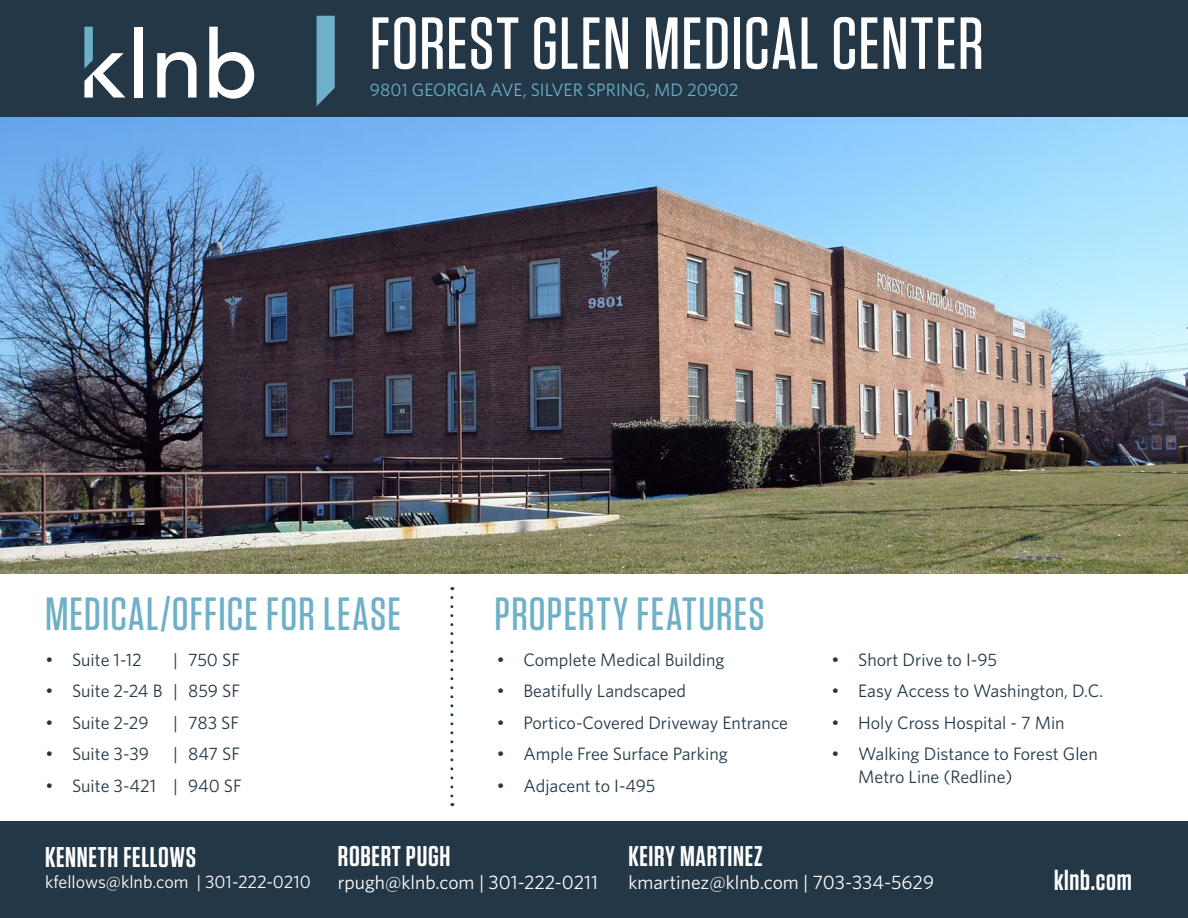
<style>
.page{position:relative;width:1188px;height:918px;background:#fff}
.page>*{position:absolute;margin:0;border:0;box-sizing:border-box;transform-origin:0 0}
.t1{font:500 73.5px "Tungsten";letter-spacing:.015em;color:#fff}
.t2{font:500 46.5px "Tungsten";letter-spacing:.025em;color:#6db0c8}
.t3{font:600 28.5px "Tungsten";letter-spacing:.025em;color:#fff}
.t4{font:19.5px "Whitney";color:#fff}
.t5{font:18px/22.5px "Whitney";color:#233746}
.t6{font:18px "Whitney";color:#6db0c8}
.t7{font:18px "Whitney";color:#fff}
.s1{font-family:"Gotham"}
</style>
<div class="page">
<div style="left:0;top:822px;width:1188px;height:96px;background:#233746"></div>
<div style="left:0;top:0;width:1188px;height:121px;background:#233746"></div>
<svg style="left:317px;top:16px;width:18px;height:90px;background:#64a2b9"></svg>
<svg style="left:84px;top:27px;width:41px;height:71px"></svg>
<div style="left:135px;top:27px;width:8px;height:71px;background:#fff"></div>
<svg style="left:157px;top:52px;width:40px;height:46px"></svg>
<svg style="left:209px;top:27px;width:45px;height:72px"></svg>
<img style="left:0;top:118px;width:1188px;height:455px">
<svg style="left:450px;top:598px;width:3px;height:208px"></svg>
<h1 class="t1" style="left:370px;top:10px;width:615px">FOREST GLEN MEDICAL CENTER</h1>
<p class="t6" style="left:370px;top:81px;width:370px">9801 GEORGIA AVE, SILVER SPRING, MD 20902</p>
<h2 class="t2" style="left:45px;top:593px;width:357px">MEDICAL/OFFICE FOR LEASE</h2>
<h2 class="t2" style="left:495px;top:593px;width:272px">PROPERTY FEATURES</h2>
<p class="t5" style="left:45px;top:649px;width:98px"><span class="s1">•</span> Suite 1-12</p>
<p class="t5" style="left:173px;top:649px;width:68px">| 750 SF</p>
<p class="t5" style="left:45px;top:680px;width:196px"><span class="s1">•</span> Suite 2-24 B | 859 SF</p>
<p class="t5" style="left:45px;top:712px;width:105px"><span class="s1">•</span> Suite 2-29</p>
<p class="t5" style="left:173px;top:712px;width:67px">| 783 SF</p>
<p class="t5" style="left:45px;top:743px;width:106px"><span class="s1">•</span> Suite 3-39</p>
<p class="t5" style="left:173px;top:743px;width:68px">| 847 SF</p>
<p class="t5" style="left:45px;top:775px;width:198px"><span class="s1">•</span> Suite 3-421 | 940 SF</p>
<p class="t5" style="left:496px;top:649px;width:230px"><span class="s1">•</span> Complete Medical Building</p>
<p class="t5" style="left:496px;top:680px;width:191px"><span class="s1">•</span> Beatifully Landscaped</p>
<p class="t5" style="left:496px;top:712px;width:293px"><span class="s1">•</span> Portico-Covered Driveway Entrance</p>
<p class="t5" style="left:496px;top:743px;width:233px"><span class="s1">•</span> Ample Free Surface Parking</p>
<p class="t5" style="left:496px;top:775px;width:161px"><span class="s1">•</span> Adjacent to I-495</p>
<p class="t5" style="left:831px;top:649px;width:167px"><span class="s1">•</span> Short Drive to I-95</p>
<p class="t5" style="left:831px;top:680px;width:273px"><span class="s1">•</span> Easy Access to Washington, D.C.</p>
<p class="t5" style="left:831px;top:712px;width:235px"><span class="s1">•</span> Holy Cross Hospital - 7 Min</p>
<p class="t5" style="left:858px;top:743px;width:241px;text-indent:-27px"><span class="s1">•</span> Walking Distance to Forest Glen<br>Metro Line (Redline)</p>
<h3 class="t3" style="left:45px;top:844px;width:152px">KENNETH FELLOWS</h3>
<p class="t7" style="left:45px;top:874px;width:267px">kfellows@klnb.com | 301-222-0210</p>
<h3 class="t3" style="left:338px;top:843px;width:114px">ROBERT PUGH</h3>
<p class="t4" style="left:338px;top:873px;width:262px">rpugh@klnb.com | 301-222-0211</p>
<h3 class="t3" style="left:628px;top:843px;width:136px">KEIRY MARTINEZ</h3>
<p class="t4" style="left:628px;top:873px;width:307px">kmartinez@klnb.com | 703-334-5629</p>
<h3 class="t3" style="left:1054px;top:867px;width:79px">klnb.com</h3>
</div>
